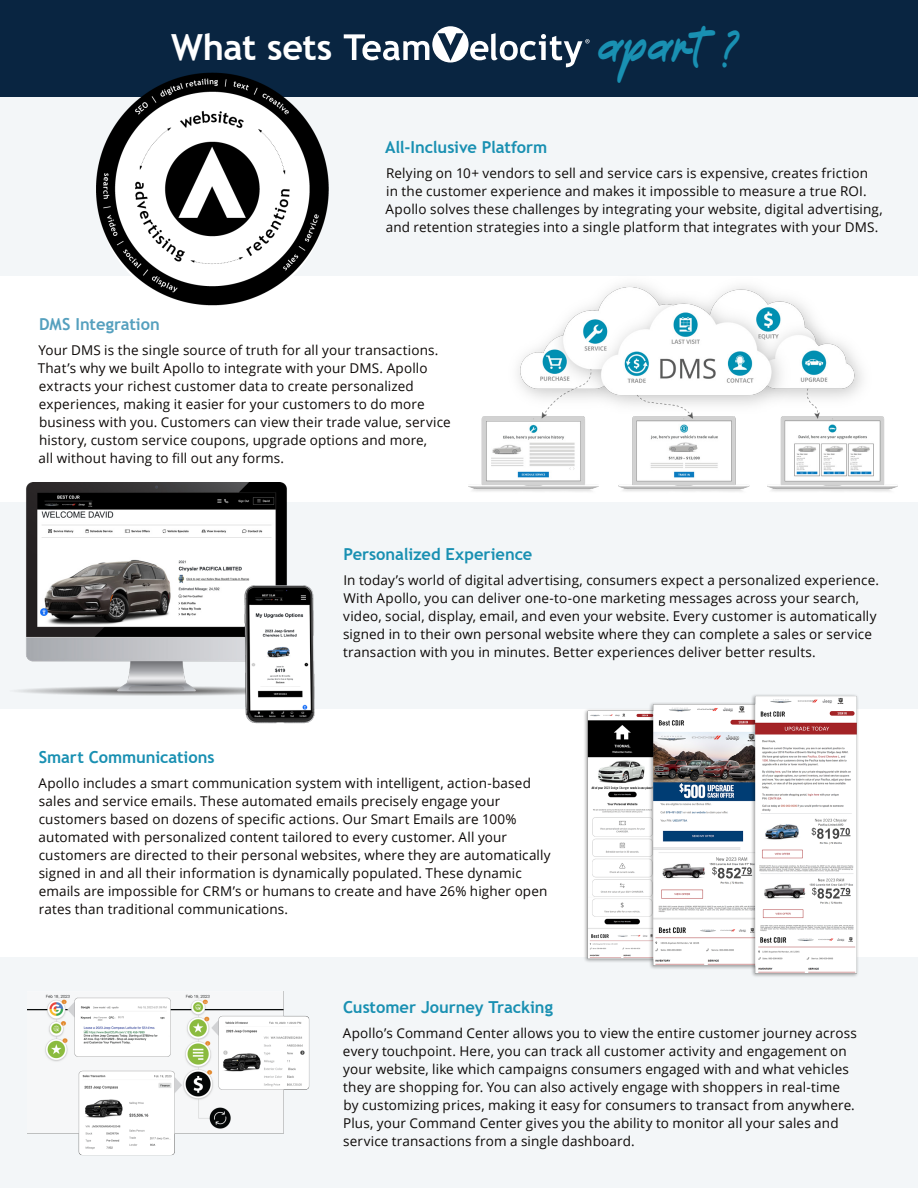
<style>
.page{position:relative;width:918px;height:1188px;background:#fff}
.page>*{position:absolute;margin:0;border:0;box-sizing:border-box;transform-origin:0 0}
.t1{font:45px "Gamoda";letter-spacing:-.275em;color:#1990b2}
.t2{font:700 36px "Trebuchet MS";letter-spacing:-.01em;color:#fff}
.t3{font:700 16.5px "Trebuchet MS";letter-spacing:-.005em;color:#1990b2}
.t4{font:700 16.5px "Trebuchet MS";letter-spacing:-.005em;color:#55a0be}
.t5{font:13.5px/18px "Open Sans";letter-spacing:.01em;color:#0c0806}
</style>
<div class="page">
<div style="left:0;top:957px;width:918px;height:231px;background:#f3f6f8"></div>
<div style="left:0;top:502px;width:918px;height:206px;background:#f3f6f8"></div>
<div style="left:0;top:97px;width:918px;height:179px;background:#f3f6f8"></div>
<div style="left:0;top:0;width:918px;height:97px;background:#092541"></div>
<svg style="left:380px;top:26px;width:210px;height:41px"></svg>
<img style="left:531px;top:694px;width:387px;height:283px">
<img style="left:17px;top:483px;width:270px;height:212px">
<img style="left:27px;top:991px;width:283px;height:165px">
<img style="left:96px;top:34px;width:284px;height:272px">
<img style="left:468px;top:284px;width:430px;height:208px">
<img style="left:235px;top:568px;width:89px;height:156px">
<p class="t2" style="left:171px;top:25px;width:163px">What sets</p>
<p class="t1" style="left:595px;top:19px;width:150px">apart ?</p>
<p class="t3" style="left:385px;top:137px;width:164px">All-Inclusive Platform</p>
<p class="t5" style="left:386px;top:164px;width:499px">Relying on 10+ vendors to sell and service cars is expensive, creates friction in the customer experience and makes it impossible to measure a true ROI.<br>Apollo solves these challenges by integrating your website, digital advertising, and retention strategies into a single platform that integrates with your DMS.</p>
<p class="t4" style="left:39px;top:314px;width:122px">DMS Integration</p>
<p class="t5" style="left:38px;top:341px;width:415px">Your DMS is the single source of truth for all your transactions.<br>That’s why we built Apollo to integrate with your DMS. Apollo extracts your richest customer data to create personalized experiences, making it easier for your customers to do more business with you. Customers can view their trade value, service history, custom service coupons, upgrade options and more,<br>all without having to fill out any forms.</p>
<p class="t3" style="left:343px;top:544px;width:191px">Personalized Experience</p>
<p class="t5" style="left:343px;top:570px;width:537px">In today’s world of digital advertising, consumers expect a personalized experience.<br>With Apollo, you can deliver one-to-one marketing messages across your search, video, social, display, email, and even your website. Every customer is automatically signed in to their own personal website where they can complete a sales or service transaction with you in minutes. Better experiences deliver better results.</p>
<p class="t3" style="left:39px;top:747px;width:177px">Smart Communications</p>
<p class="t5" style="left:39px;top:774px;width:514px">Apollo includes a smart communication system with intelligent, action-based sales and service emails. These automated emails precisely engage your customers based on dozens of specific actions. Our Smart Emails are 100% automated with personalized content tailored to every customer. All your customers are directed to their personal websites, where they are automatically signed in and all their information is dynamically populated. These dynamic emails are impossible for CRM’s or humans to create and have 26% higher open rates than traditional communications.</p>
<p class="t3" style="left:343px;top:997px;width:211px">Customer Journey Tracking</p>
<p class="t5" style="left:343px;top:1023px;width:516px">Apollo’s Command Center allows you to view the entire customer journey across every touchpoint. Here, you can track all customer activity and engagement on your website, like which campaigns consumers engaged with and what vehicles they are shopping for. You can also actively engage with shoppers in real-time by customizing prices, making it easy for consumers to transact from anywhere.<br>Plus, your Command Center gives you the ability to monitor all your sales and service transactions from a single dashboard.</p>
</div>
